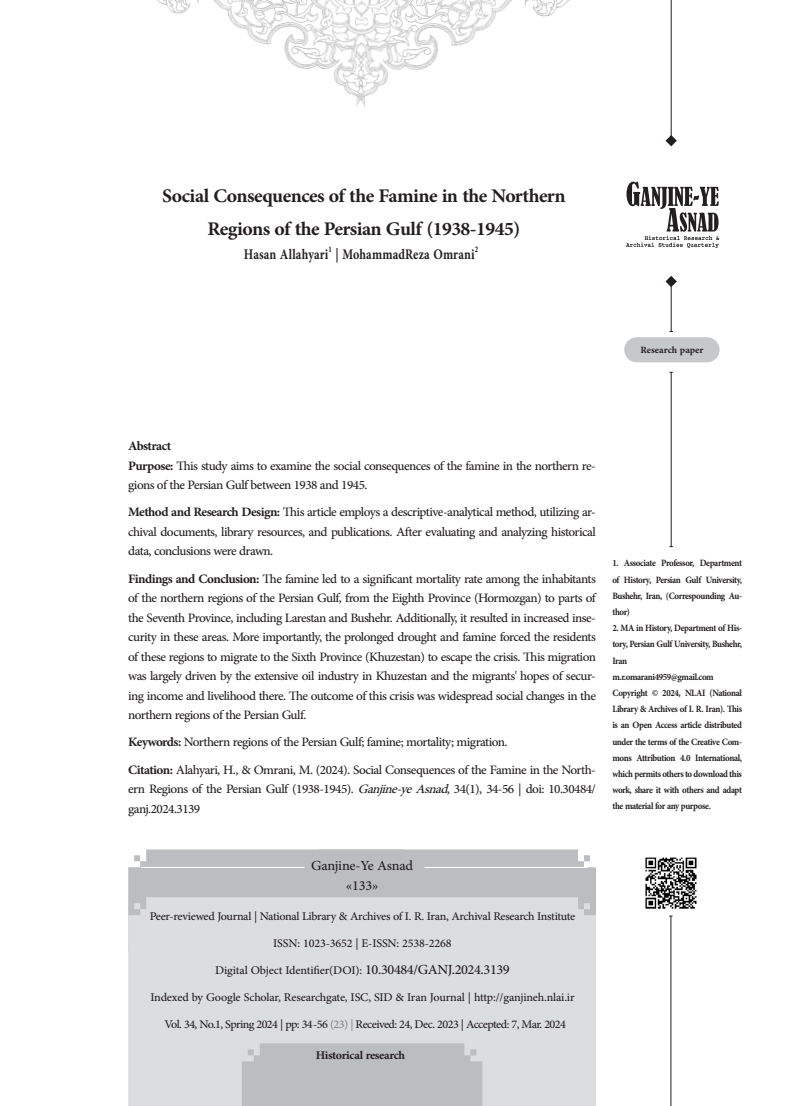
<style>
.page{position:relative;width:808px;height:1106px;background:#fff}
.page>*{position:absolute;margin:0;border:0;box-sizing:border-box;transform-origin:0 0}
.t1{font:700 27px "Adobe Arabic";letter-spacing:-.02em;color:#231f20}
.Paragraph_Style_3{font:700 20.7px "Adobe Arabic";letter-spacing:.01em;color:#231f20;scale:.8 1}
.Normal_11{font:19.5px "Adobe Arabic";letter-spacing:-.02em;color:#231f20}
.Caption_جدول{font:19.5px "Adobe Arabic";color:#231f20}
.t2{font:18px/39px "Adobe Arabic";letter-spacing:-.03em;color:#231f20}
.t3{font:700 18px "Adobe Arabic";letter-spacing:-.03em;color:#231f20}
.t4{font:italic 18px "Adobe Arabic";color:#231f20}
.Normal_11-2{font:16.5px "Adobe Arabic";letter-spacing:-.02em;color:#231f20}
.Normal_11-3{font:700 16.5px "Adobe Arabic";letter-spacing:-.02em;color:#231f20}
.Normal_11-4{font:700 13.5px/16.2px "Adobe Arabic";letter-spacing:-.03em;color:#231f20;text-align:justify;scale:.9 1}
.Normal_11-5{font:700 13.5px "Adobe Arabic";color:#231f20}
.Paragraph_Style_3-2{font:700 12px "Adobe Arabic";color:#231f20;scale:.8 1}
.s1{font-weight:700}
.s2{font-style:italic}
.s3{color:#808285}
</style>
<div class="page">
<div style="left:128px;top:849px;width:468px;height:48px;background:#bcbdc0"></div>
<div style="left:128px;top:897px;width:468px;height:209px;background:#dcdddf"></div>
<hr style="left:424px;top:867px;width:163px;height:1px;background:#fff">
<hr style="left:141px;top:867px;width:163px;height:1px;background:#fff">
<img style="left:157px;top:0;width:413px;height:107px">
<hr style="left:671px;top:0;width:1px;height:136px;background:#231f20">
<hr style="left:670px;top:916px;width:1px;height:190px;background:#231f20">
<hr style="left:671px;top:372px;width:1px;height:174px;background:#231f20">
<hr style="left:671px;top:284px;width:1px;height:47px;background:#231f20">
<svg style="left:665px;top:135px;width:12px;height:11px"></svg>
<svg style="left:665px;top:276px;width:12px;height:11px"></svg>
<svg style="left:626px;top:182px;width:93px;height:66px"></svg>
<div style="left:242px;top:1043px;width:240px;height:63px;background:#bcbdc0"></div>
<div style="left:624px;top:337px;width:95px;height:25px;background:#c7c8ca;border-radius:13px"></div>
<img style="left:645px;top:857px;width:52px;height:52px">
<p class="t1" style="left:162px;top:177px;width:405px">Social Consequences of the Famine in the Northern</p>
<p class="t1" style="left:207px;top:209px;width:314px">Regions of the Persian Gulf )1938-1945(</p>
<p class="Paragraph_Style_3" style="left:244px;top:239px;width:290px">Hasan Allahyari | MohammadReza Omrani</p>
<p class="Paragraph_Style_3-2" style="left:475px;top:241px;width:6px">2</p>
<p class="Paragraph_Style_3-2" style="left:328px;top:241px;width:6px">1</p>
<p class="Normal_11-5" style="left:640px;top:341px;width:65px">Research paper</p>
<p class="t3" style="left:128px;top:433px;width:45px">Abstract</p>
<p class="t2" style="left:128px;top:463px;width:241px">gions of the Persian Gulf between 1938 and 1945.</p>
<p class="t2" style="left:128px;top:444px;width:469px"><span class="s1">Purpose:</span> This study aims to examine the social consequences of the famine in the northern -r e</p>
<p class="t2" style="left:128px;top:490px;width:469px"><span class="s1">Method and Research Design:</span> This article employs a descriptive-analytical method, utilizing -a r data, conclusions were drawn.</p>
<p class="t2" style="left:128px;top:566px;width:469px;line-height:19.5px"><span class="s1">Findings and Conclusion:</span> The famine led ato significant mortality rate among the inhabitants of the northern regions of the Persian Gulf, from the Eighth Province (Hormozgan) to parts of</p>
<p class="t2" style="left:128px;top:615px;width:469px">curity in these areas. More importantly, the prolonged drought and famine forced the residents</p>
<p class="t2" style="left:128px;top:510px;width:469px">chival documents, library resources, and publications. After evaluating and analyzing historical</p>
<p class="t2" style="left:128px;top:596px;width:469px;text-align:justify">the Seventh Province, including Larestan and Bushehr. Additionally it, resulted in increased inse&shy;of these regions to migrate to the Sixth Province (Khuzestan t o) escape the crisis. This migration ing income and livelihood there. The outcome of this crisis was widespread social changes in the</p>
<p class="t2" style="left:128px;top:654px;width:469px">was largely driven by the extensive oil industry in Khuzestan and the migrants' hopes of secur&shy;northern regions of the Persian Gulf.</p>
<p class="t2" style="left:128px;top:720px;width:381px"><span class="s1">Keywords:</span> Northern regions of the Persian Gulf; famine; mortality; migration.</p>
<p class="t2" style="left:447px;top:767px;width:151px">34, , )1( 34-56 | doi: 10.30484/</p>
<p class="t2" style="left:128px;top:748px;width:469px"><span class="s1">Citation:</span> Alahyari H, ., &amp; Omrani M, (. 2024 .) Social Consequences of the Famine in the North&shy;ganj.2024.3139</p>
<p class="t2" style="left:128px;top:767px;width:277px">ern Regions of the Persian Gulf (1938-1945 .) <span class="s2">Ganjine</span></p>
<p class="t4" style="left:416px;top:776px;width:40px">Asnad</p>
<p class="t4" style="left:396px;top:776px;width:24px">y e-</p>
<p class="Normal_11-4" style="left:612px;top:553px;width:146px">1. Associate Professor, Department of History, Persian Gulf University,</p>
<p class="Normal_11-4" style="left:612px;top:602px;width:21px">thor(</p>
<p class="Normal_11-4" style="left:612px;top:586px;width:146px">Bushehr, Iran (, Correspounding Au-</p>
<p class="Normal_11-4" style="left:612px;top:634px;width:146px">tory, Persian Gulf University, Bushehr,</p>
<p class="Normal_11-4" style="left:612px;top:618px;width:146px">2. MA in History, Department of His-</p>
<p class="Normal_11-4" style="left:612px;top:651px;width:18px">Iran</p>
<p class="Normal_11-4" style="left:612px;top:667px;width:114px">.r.m omarani4959@gmail.com</p>
<p class="Normal_11-4" style="left:612px;top:683px;width:146px">Copyright © 2024, NLAI (National Library &amp; Archives .R.Io f Iran .) This anis Open Access article distributed</p>
<p class="Normal_11-4" style="left:612px;top:748px;width:146px">mons Attribution 4.0 International,</p>
<p class="Normal_11-4" style="left:612px;top:732px;width:146px">under the terms of the Creative Com-</p>
<p class="Normal_11-4" style="left:612px;top:764px;width:146px">whichpermitsotherstodownloadthis work, share it with others and adapt the material for any purpose.</p>
<p class="Normal_11" style="left:311px;top:852px;width:104px">Ganjine-Ye Asnad</p>
<p class="Caption_جدول" style="left:346px;top:871px;width:34px">«133»</p>
<p class="Normal_11-2" style="left:150px;top:904px;width:427px">Peer-reviewed Journal | National Library &amp; Archives .R.Io f Iran, Archival Research Institute</p>
<p class="Normal_11-2" style="left:273px;top:931px;width:180px">ISSN: 1023-3652 -E| ISSN: 2538-2268</p>
<p class="Normal_11" style="left:365px;top:955px;width:146px">10.30484/GANJ.2024.3139</p>
<p class="Normal_11-2" style="left:215px;top:958px;width:148px">Digital Object Identifier(DOI :)</p>
<p class="Normal_11-2" style="left:150px;top:985px;width:426px">Indexed by Google Scholar, Researchgate, ISC, SID &amp; Iran Journal | http://ganjineh.nlaii r.</p>
<p class="Normal_11-2" style="left:164px;top:1012px;width:403px">Vol. 34, No.1, Spring 2024 | pp: 34-56 <span class="s3">(23) |</span> Received: 24, Dec. 2023 | Accepted 7,: Mar. 2024</p>
<p class="Normal_11-3" style="left:316px;top:1044px;width:91px">Historical research</p>
</div>
